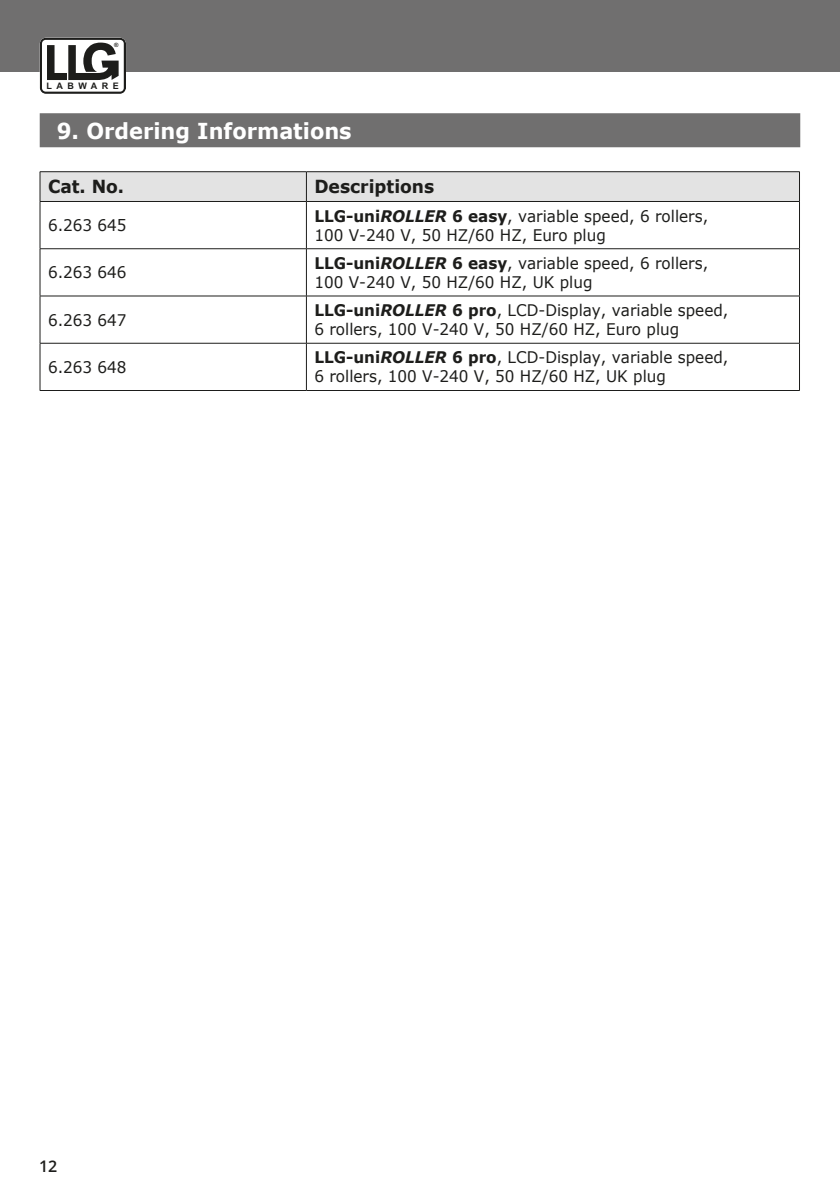
<style>
.page{position:relative;width:840px;height:1191px;background:#fff}
.page>*{position:absolute;margin:0;border:0;box-sizing:border-box;transform-origin:0 0}
.t1{font:700 22px "Verdana";color:#fff;scale:.95 1}
.t2{font:700 18px "Verdana";color:#1d1d1b;scale:.95 1}
.t3{font:16px/19px "Verdana";color:#1d1d1b;scale:.95 1}
.t4{font:600 16px "Open Sans";color:#1d1d1b}
.t5{font:700 9px "Arial";letter-spacing:.5em;color:#1d1d1b}
.t6{font:700 6px "Arial";color:#1d1d1b}
.s1{font-weight:700}
.s2{font-weight:700;font-style:italic}
</style>
<div class="page">
<div style="left:0;top:0;width:839px;height:72px;background:#706f6f"></div>
<svg style="left:40px;top:38px;width:86px;height:56px"></svg>
<hr style="left:40px;top:202px;width:1px;height:46px;background:#1d1d1b">
<hr style="left:40px;top:249px;width:1px;height:47px;background:#1d1d1b">
<hr style="left:40px;top:296px;width:1px;height:47px;background:#1d1d1b">
<hr style="left:40px;top:343px;width:1px;height:47px;background:#1d1d1b">
<hr style="left:40px;top:171px;width:266px;height:1px;background:#1d1d1b">
<hr style="left:306px;top:171px;width:493px;height:1px;background:#1d1d1b">
<div style="left:40px;top:172px;width:759px;height:29px;background:#e3e3e3"></div>
<hr style="left:40px;top:201px;width:266px;height:1px;background:#1d1d1b">
<hr style="left:306px;top:201px;width:493px;height:1px;background:#1d1d1b">
<hr style="left:306px;top:202px;width:1px;height:46px;background:#1d1d1b">
<hr style="left:798px;top:202px;width:1px;height:46px;background:#1d1d1b">
<hr style="left:40px;top:248px;width:266px;height:1px;background:#1d1d1b">
<hr style="left:306px;top:248px;width:493px;height:1px;background:#1d1d1b">
<hr style="left:306px;top:249px;width:1px;height:47px;background:#1d1d1b">
<hr style="left:798px;top:249px;width:1px;height:47px;background:#1d1d1b">
<hr style="left:40px;top:296px;width:266px;height:1px;background:#1d1d1b">
<hr style="left:306px;top:296px;width:493px;height:1px;background:#1d1d1b">
<hr style="left:306px;top:296px;width:1px;height:47px;background:#1d1d1b">
<hr style="left:798px;top:296px;width:1px;height:47px;background:#1d1d1b">
<hr style="left:40px;top:343px;width:266px;height:1px;background:#1d1d1b">
<hr style="left:306px;top:343px;width:493px;height:1px;background:#1d1d1b">
<hr style="left:306px;top:343px;width:1px;height:47px;background:#1d1d1b">
<hr style="left:798px;top:343px;width:1px;height:47px;background:#1d1d1b">
<hr style="left:40px;top:390px;width:266px;height:1px;background:#1d1d1b">
<hr style="left:306px;top:390px;width:493px;height:1px;background:#1d1d1b">
<div style="left:40px;top:113px;width:759px;height:34px;background:#706f6f"></div>
<p class="t6" style="left:114px;top:41px;width:6px">®</p>
<p class="t5" style="left:46px;top:80px;width:74px">LABWARE</p>
<h1 class="t1" style="left:57px;top:115px;width:312px">9. Ordering Informations</h1>
<p class="t2" style="left:48px;top:174px;width:82px">Cat. No.</p>
<p class="t2" style="left:314px;top:174px;width:128px">Descriptions</p>
<p class="t3" style="left:48px;top:216px;width:84px">6.263 645</p>
<p class="t3" style="left:314px;top:206px;width:416px"><span class="s1">LLG-uni</span><span class="s2">ROLLER</span> <span class="s1">6 easy</span>, variable speed, 6 rollers,<br>100 V-240 V, 50 HZ/60 HZ, Euro plug</p>
<p class="t3" style="left:48px;top:263px;width:84px">6.263 646</p>
<p class="t3" style="left:314px;top:253px;width:416px"><span class="s1">LLG-uni</span><span class="s2">ROLLER</span> <span class="s1">6 easy</span>, variable speed, 6 rollers,<br>100 V-240 V, 50 HZ/60 HZ, UK plug</p>
<p class="t3" style="left:48px;top:310px;width:84px">6.263 647</p>
<p class="t3" style="left:314px;top:301px;width:437px"><span class="s1">LLG-uni</span><span class="s2">ROLLER</span> <span class="s1">6 pro</span>, LCD-Display, variable speed,<br>6 rollers, 100 V-240 V, 50 HZ/60 HZ, Euro plug</p>
<p class="t3" style="left:48px;top:357px;width:84px">6.263 648</p>
<p class="t3" style="left:314px;top:348px;width:437px"><span class="s1">LLG-uni</span><span class="s2">ROLLER</span> <span class="s1">6 pro</span>, LCD-Display, variable speed,<br>6 rollers, 100 V-240 V, 50 HZ/60 HZ, UK plug</p>
<p class="t4" style="left:39px;top:1155px;width:20px">12</p>
</div>
